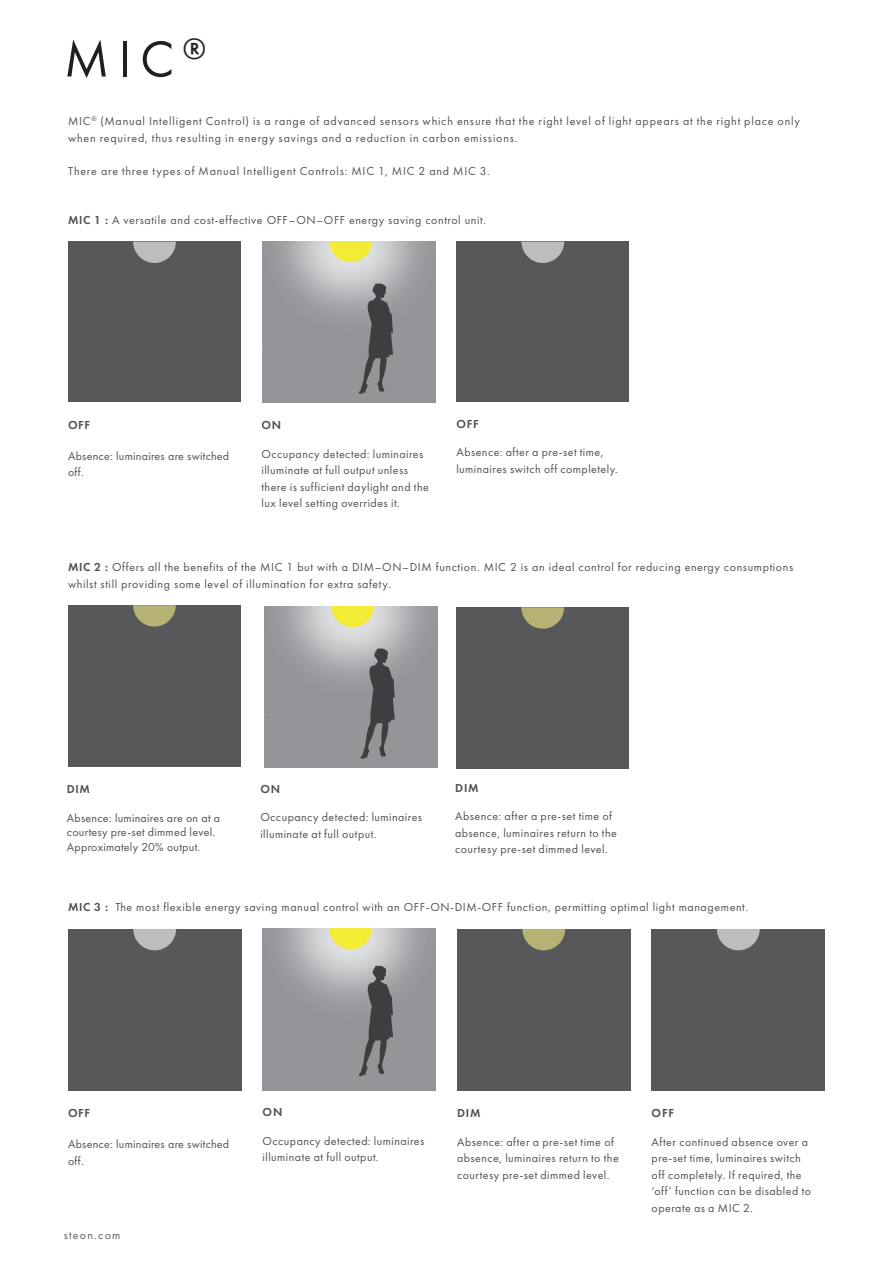
<style>
.page{position:relative;width:893px;height:1263px;background:#fff}
.page>*{position:absolute;margin:0;border:0;box-sizing:border-box;transform-origin:0 0}
.t1{font:52.5px "Futura PT";color:#231f20}
.t2{font:12px/16.5px "Futura PT";letter-spacing:.04em;color:#4f5252}
.t3{font:12px/16.5px "Futura PT";letter-spacing:.065em;color:#4f5252}
.t4{font:12px/16.5px "Futura PT";letter-spacing:.02em;color:#4f5252}
.t5{font:600 12px "Futura PT";letter-spacing:.07em;color:#4f5252}
.t6{font:12px "Futura PT";letter-spacing:.1em;color:#5d6161}
.s1{font-weight:600}
</style>
<div class="page">
<div style="left:68px;top:242px;width:173px;height:160px;background:#57585a"></div>
<svg style="left:133px;top:242px;width:43px;height:21px"></svg>
<div style="left:456px;top:242px;width:173px;height:160px;background:#57585a"></div>
<svg style="left:521px;top:242px;width:43px;height:21px"></svg>
<div style="left:263px;top:242px;width:173px;height:161px;background:#939598"></div>
<img style="left:262px;top:241px;width:134px;height:109px">
<img style="left:263px;top:242px;width:157px;height:107px">
<svg style="left:359px;top:283px;width:34px;height:111px"></svg>
<div style="left:263px;top:929px;width:173px;height:161px;background:#939598"></div>
<div style="left:68px;top:929px;width:173px;height:161px;background:#57585a"></div>
<svg style="left:133px;top:929px;width:43px;height:21px"></svg>
<div style="left:457px;top:929px;width:173px;height:161px;background:#57585a"></div>
<svg style="left:522px;top:929px;width:43px;height:21px"></svg>
<div style="left:652px;top:929px;width:173px;height:161px;background:#57585a"></div>
<svg style="left:717px;top:929px;width:43px;height:21px"></svg>
<img style="left:262px;top:928px;width:134px;height:109px">
<img style="left:263px;top:929px;width:157px;height:107px">
<svg style="left:359px;top:965px;width:34px;height:111px"></svg>
<div style="left:68px;top:605px;width:173px;height:162px;background:#57585a"></div>
<svg style="left:133px;top:605px;width:43px;height:22px"></svg>
<div style="left:456px;top:607px;width:173px;height:161px;background:#57585a"></div>
<svg style="left:521px;top:607px;width:43px;height:22px"></svg>
<div style="left:264px;top:607px;width:174px;height:161px;background:#939598"></div>
<img style="left:265px;top:606px;width:172px;height:72px">
<svg style="left:361px;top:648px;width:34px;height:111px"></svg>
<p class="t1" style="left:64px;top:28px;width:143px">MIC <sup>®</sup></p>
<p class="t3" style="left:68px;top:113px;width:733px">MIC<sup>®</sup> (Manual Intelligent Control) is a range of advanced sensors which ensure that the right level of light appears at the right place only when required, thus resulting in energy savings and a reduction in carbon emissions.</p>
<p class="t3" style="left:68px;top:162px;width:423px">There are three types of Manual Intelligent Controls: MIC 1, MIC 2 and MIC 3.</p>
<p class="t2" style="left:68px;top:211px;width:420px"><span class="s1">MIC 1 :</span> A versatile and cost-effective OFF–ON–OFF energy saving control unit.</p>
<p class="t5" style="left:68px;top:417px;width:23px">OFF</p>
<p class="t4" style="left:68px;top:448px;width:163px">Absence: luminaires are switched off.</p>
<p class="t5" style="left:261px;top:417px;width:21px">ON</p>
<p class="t2" style="left:261px;top:445px;width:169px">Occupancy detected: luminaires illuminate at full output unless there is sufficient daylight and the lux level setting overrides it.</p>
<p class="t5" style="left:456px;top:416px;width:24px">OFF</p>
<p class="t2" style="left:456px;top:444px;width:163px">Absence: after a pre-set time, luminaires switch off completely.</p>
<p class="t2" style="left:68px;top:559px;width:727px"><span class="s1">MIC 2 :</span> Offers all the benefits of the MIC 1 but with a DIM–ON–DIM function. MIC 2 is an ideal control for reducing energy consumptions whilst still providing some level of illumination for extra safety.</p>
<p class="t5" style="left:67px;top:781px;width:25px">DIM</p>
<p class="t4" style="left:67px;top:810px;width:155px;line-height:14.4px">Absence: luminaires are on at a courtesy pre-set dimmed level.<br>Approximately 20% output.</p>
<p class="t5" style="left:260px;top:781px;width:21px">ON</p>
<p class="t2" style="left:260px;top:809px;width:163px">Occupancy detected: luminaires illuminate at full output.</p>
<p class="t5" style="left:455px;top:780px;width:25px">DIM</p>
<p class="t2" style="left:455px;top:808px;width:163px">Absence: after a pre-set time of absence, luminaires return to the courtesy pre-set dimmed level.</p>
<p class="t2" style="left:68px;top:899px;width:682px"><span class="s1">MIC 3 :</span> The most flexible energy saving manual control with an OFF-ON-DIM-OFF function, permitting optimal light management.</p>
<p class="t5" style="left:68px;top:1106px;width:23px">OFF</p>
<p class="t4" style="left:68px;top:1136px;width:163px">Absence: luminaires are switched off.</p>
<p class="t6" style="left:64px;top:1228px;width:58px">steon.com</p>
<p class="t5" style="left:263px;top:1105px;width:21px">ON</p>
<p class="t2" style="left:263px;top:1132px;width:163px">Occupancy detected: luminaires illuminate at full output.</p>
<p class="t5" style="left:457px;top:1106px;width:25px">DIM</p>
<p class="t2" style="left:457px;top:1134px;width:163px">Absence: after a pre-set time of absence, luminaires return to the courtesy pre-set dimmed level.</p>
<p class="t5" style="left:652px;top:1106px;width:24px">OFF</p>
<p class="t2" style="left:652px;top:1134px;width:161px">After continued absence over a pre-set time, luminaires switch off completely. If required, the ‘off’ function can be disabled to operate as a MIC 2.</p>
</div>
